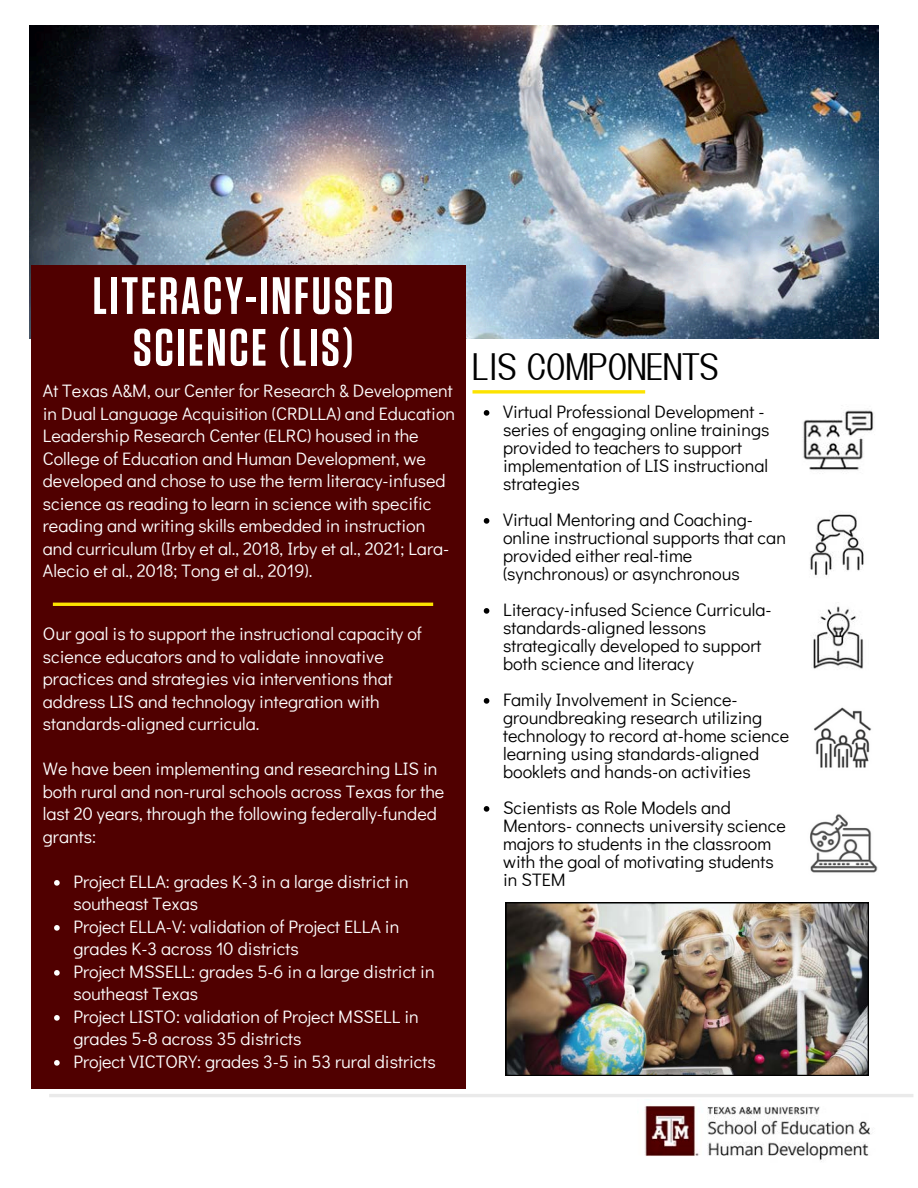
<style>
.page{position:relative;width:918px;height:1188px;background:#fff}
.page>*{position:absolute;margin:0;border:0;box-sizing:border-box;transform-origin:0 0}
.t1{font:600 52.5px/51.8px "Tungsten";letter-spacing:.05em;color:#fff;text-align:center}
.t2{font:28.5px "RTL Feather Regular";color:#000}
.t3{font:18px/22.5px "Didact Gothic";color:#fff}
.t4{font:18px/18px "Didact Gothic";color:#000}
</style>
<div class="page">
<img style="left:30px;top:26px;width:848px;height:312px">
<svg style="left:473px;top:390px;width:172px;height:4px"></svg>
<div style="left:31px;top:390px;width:434px;height:698px;background:#500000"></div>
<div style="left:31px;top:265px;width:434px;height:221px;background:#500000"></div>
<hr style="left:53px;top:603px;width:380px;height:3px;background:#fce300">
<img style="left:644px;top:1105px;width:227px;height:57px">
<svg style="left:54px;top:880px;width:6px;height:6px"></svg>
<svg style="left:54px;top:925px;width:6px;height:6px"></svg>
<svg style="left:54px;top:970px;width:6px;height:6px"></svg>
<svg style="left:54px;top:1015px;width:6px;height:6px"></svg>
<svg style="left:54px;top:1060px;width:6px;height:6px"></svg>
<hr style="left:49px;top:1094px;width:864px;height:3px;background:#eaeaea">
<img style="left:810px;top:814px;width:68px;height:59px">
<img style="left:810px;top:514px;width:54px;height:62px">
<img style="left:813px;top:606px;width:50px;height:63px">
<img style="left:802px;top:410px;width:72px;height:60px">
<img style="left:814px;top:707px;width:58px;height:61px">
<img style="left:506px;top:902px;width:363px;height:174px">
<svg style="left:484px;top:410px;width:5px;height:6px"></svg>
<svg style="left:484px;top:518px;width:5px;height:6px"></svg>
<svg style="left:484px;top:608px;width:5px;height:6px"></svg>
<svg style="left:484px;top:698px;width:5px;height:6px"></svg>
<svg style="left:484px;top:806px;width:5px;height:6px"></svg>
<h2 class="t1" style="left:93px;top:269px;width:302px">LITERACY-INFUSED<br>SCIENCE (LIS)</h2>
<p class="t3" style="left:43px;top:379px;width:414px">At Texas A&amp;M, our Center for Research &amp; Development in Dual Language Acquisition (CRDLLA) and Education Leadership Research Center (ELRC) housed in the College of Education and Human Development, we developed and chose to use the term literacy-infused science as reading to learn in science with specific reading and writing skills embedded in instruction and curriculum (Irby et al., 2018, Irby et al., 2021; Lara-Alecio et al., 2018; Tong et al., 2019).</p>
<p class="t3" style="left:43px;top:622px;width:381px">Our goal is to support the instructional capacity of science educators and to validate innovative practices and strategies via interventions that address LIS and technology integration with standards-aligned curricula.</p>
<p class="t3" style="left:43px;top:757px;width:403px">We have been implementing and researching LIS in both rural and non-rural schools across Texas for the last 20 years, through the following federally-funded grants:</p>
<p class="t3" style="left:73px;top:870px;width:337px">Project ELLA: grades K-3 in a large district in southeast Texas</p>
<p class="t3" style="left:73px;top:915px;width:328px">Project ELLA-V: validation of Project ELLA in grades K-3 across 10 districts</p>
<p class="t3" style="left:73px;top:960px;width:363px">Project MSSELL: grades 5-6 in a large district in southeast Texas</p>
<p class="t3" style="left:73px;top:1005px;width:347px">Project LISTO: validation of Project MSSELL in grades 5-8 across 35 districts</p>
<p class="t3" style="left:73px;top:1050px;width:364px">Project VICTORY: grades 3-5 in 53 rural districts</p>
<p class="t2" style="left:473px;top:353px;width:248px">LIS COMPONENTS</p>
<p class="t4" style="left:503px;top:402px;width:268px">Virtual Professional Development - series of engaging online trainings provided to teachers to support implementation of LIS instructional strategies</p>
<p class="t4" style="left:503px;top:510px;width:284px">Virtual Mentoring and Coaching&shy;online instructional supports that can provided either real-time (synchronous) or asynchronous</p>
<p class="t4" style="left:503px;top:600px;width:270px">Literacy-infused Science Curricula&shy;standards-aligned lessons strategically developed to support both science and literacy</p>
<p class="t4" style="left:503px;top:690px;width:288px">Family Involvement in Science&shy;groundbreaking research utilizing technology to record at-home science learning using standards-aligned booklets and hands-on activities</p>
<p class="t4" style="left:503px;top:798px;width:284px">Scientists as Role Models and<br>Mentors- connects university science majors to students in the classroom with the goal of motivating students in STEM</p>
</div>
